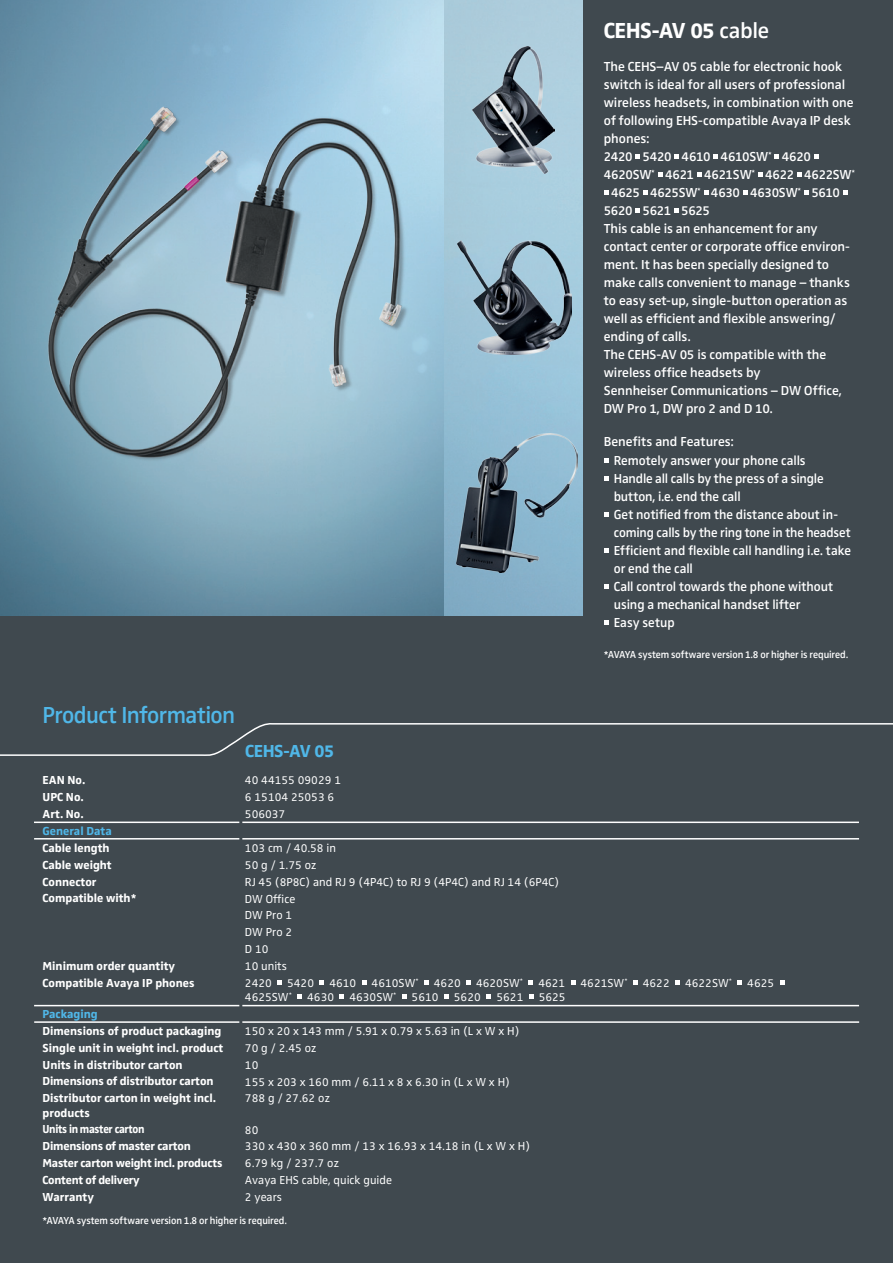
<style>
.page{position:relative;width:893px;height:1263px;background:#40494f}
.page>*{position:absolute;margin:0;border:0;box-sizing:border-box;transform-origin:0 0}
.t1{font:600 24px "Sennheiser";letter-spacing:-.025em;color:#50b7e8;scale:.96 1}
.t2{font:700 22.5px "Sennheiser";letter-spacing:-.025em;color:#fff}
.t3{font:700 18px "Sennheiser";letter-spacing:-.025em;color:#50b7e8}
.t4{font:600 13.5px/18px "Sennheiser";letter-spacing:-.005em;color:#fff}
.t5{font:600 13.5px "Sennheiser";letter-spacing:-.03em;color:#fff}
.t6{font:600 13.5px "Sennheiser";letter-spacing:-.025em;color:#fff}
.t7{font:12px/16.8px "Sennheiser";color:#fff}
.t8{font:700 12px/14.4px "Sennheiser";color:#fff}
.t9{font:700 12px "Sennheiser";letter-spacing:-.02em;color:#fff}
.t10{font:700 12px "Sennheiser";color:#50b7e8}
.t11{font:700 12px "Sennheiser";letter-spacing:-.03em;color:#fff;scale:.91 1}
.t12{font:600 10.5px "Sennheiser";letter-spacing:-.01em;color:#fff}
.s1{font-weight:600}
</style>
<div class="page">
<img style="left:0;top:0;width:444px;height:616px">
<img style="left:444px;top:0;width:139px;height:616px">
<img style="left:0;top:74px;width:454px;height:404px">
<img style="left:458px;top:240px;width:113px;height:115px">
<img style="left:472px;top:47px;width:83px;height:127px">
<img style="left:457px;top:433px;width:120px;height:139px">
<hr style="left:34px;top:838px;width:825px;height:1px;background:#fff">
<hr style="left:34px;top:1021px;width:825px;height:2px;background:#fff">
<hr style="left:34px;top:821px;width:825px;height:2px;background:#fff">
<hr style="left:34px;top:1005px;width:825px;height:1px;background:#fff">
<svg style="left:277px;top:980px;width:5px;height:4px"></svg>
<svg style="left:320px;top:980px;width:4px;height:4px"></svg>
<svg style="left:362px;top:980px;width:4px;height:4px"></svg>
<svg style="left:424px;top:980px;width:5px;height:4px"></svg>
<svg style="left:466px;top:980px;width:5px;height:4px"></svg>
<svg style="left:529px;top:980px;width:4px;height:4px"></svg>
<svg style="left:571px;top:980px;width:4px;height:4px"></svg>
<svg style="left:633px;top:980px;width:4px;height:4px"></svg>
<svg style="left:675px;top:980px;width:5px;height:4px"></svg>
<svg style="left:737px;top:980px;width:5px;height:4px"></svg>
<svg style="left:780px;top:980px;width:4px;height:4px"></svg>
<svg style="left:297px;top:994px;width:5px;height:5px"></svg>
<svg style="left:340px;top:994px;width:4px;height:5px"></svg>
<svg style="left:402px;top:994px;width:4px;height:5px"></svg>
<svg style="left:444px;top:994px;width:5px;height:5px"></svg>
<svg style="left:487px;top:994px;width:4px;height:5px"></svg>
<svg style="left:529px;top:994px;width:4px;height:5px"></svg>
<svg style="left:0;top:723px;width:893px;height:33px"></svg>
<hr style="left:239px;top:773px;width:3px;height:409px;background:#40494f">
<svg style="left:635px;top:155px;width:5px;height:4px"></svg>
<svg style="left:674px;top:155px;width:5px;height:4px"></svg>
<svg style="left:713px;top:155px;width:5px;height:4px"></svg>
<svg style="left:775px;top:155px;width:4px;height:4px"></svg>
<svg style="left:814px;top:155px;width:4px;height:4px"></svg>
<svg style="left:658px;top:173px;width:4px;height:4px"></svg>
<svg style="left:697px;top:173px;width:4px;height:4px"></svg>
<svg style="left:758px;top:173px;width:4px;height:4px"></svg>
<svg style="left:797px;top:173px;width:5px;height:4px"></svg>
<svg style="left:604px;top:191px;width:4px;height:4px"></svg>
<svg style="left:643px;top:191px;width:4px;height:4px"></svg>
<svg style="left:704px;top:191px;width:4px;height:4px"></svg>
<svg style="left:743px;top:191px;width:4px;height:4px"></svg>
<svg style="left:804px;top:191px;width:5px;height:4px"></svg>
<svg style="left:843px;top:191px;width:4px;height:4px"></svg>
<svg style="left:635px;top:209px;width:5px;height:4px"></svg>
<svg style="left:674px;top:209px;width:5px;height:4px"></svg>
<svg style="left:604px;top:458px;width:4px;height:4px"></svg>
<svg style="left:604px;top:476px;width:4px;height:4px"></svg>
<svg style="left:604px;top:512px;width:4px;height:4px"></svg>
<svg style="left:604px;top:548px;width:4px;height:4px"></svg>
<svg style="left:604px;top:584px;width:4px;height:4px"></svg>
<svg style="left:604px;top:620px;width:4px;height:4px"></svg>
<h1 class="t1" style="left:42px;top:701px;width:202px">Product Information</h1>
<h3 class="t3" style="left:245px;top:740px;width:91px">CEHS-AV 05</h3>
<h2 class="t2" style="left:604px;top:18px;width:167px">CEHS-AV 05 <span class="s1">cable</span></h2>
<p class="t4" style="left:604px;top:58px;width:240px">The CEHS–AV 05 cable for electronic hook</p>
<p class="t4" style="left:604px;top:76px;width:243px">switch is ideal for all users of professional</p>
<p class="t4" style="left:604px;top:94px;width:251px">wireless headsets, in combination with one</p>
<p class="t4" style="left:604px;top:112px;width:248px">of following EHS-compatible Avaya IP desk</p>
<p class="t4" style="left:604px;top:130px;width:47px">phones:</p>
<p class="t5" style="left:604px;top:149px;width:209px">2420 5420 4610 4610SW<sup>*</sup> 4620</p>
<p class="t6" style="left:604px;top:167px;width:253px">4620SW<sup>*</sup> 4621 4621SW<sup>*</sup> 4622 4622SW<sup>*</sup></p>
<p class="t5" style="left:611px;top:185px;width:231px">4625 4625SW<sup>*</sup> 4630 4630SW<sup>*</sup> 5610</p>
<p class="t5" style="left:604px;top:203px;width:108px">5620 5621 5625</p>
<p class="t4" style="left:604px;top:220px;width:215px">This cable is an enhancement for any</p>
<p class="t4" style="left:604px;top:238px;width:248px">contact center or corporate office environ-</p>
<p class="t4" style="left:604px;top:256px;width:227px">ment. It has been specially designed to</p>
<p class="t4" style="left:604px;top:274px;width:248px">make calls convenient to manage – thanks</p>
<p class="t4" style="left:604px;top:292px;width:245px">to easy set-up, single-button operation as</p>
<p class="t4" style="left:604px;top:310px;width:233px">well as efficient and flexible answering/</p>
<p class="t4" style="left:604px;top:328px;width:88px">ending of calls.</p>
<p class="t4" style="left:604px;top:346px;width:224px">The CEHS-AV 05 is compatible with the</p>
<p class="t4" style="left:604px;top:364px;width:158px">wireless office headsets by</p>
<p class="t4" style="left:604px;top:382px;width:240px">Sennheiser Communications – DW Office,</p>
<p class="t4" style="left:604px;top:400px;width:171px">DW Pro 1, DW pro 2 and D 10.</p>
<p class="t4" style="left:614px;top:433px;width:239px;text-indent:-10px">Benefits and Features:<br>Remotely answer your phone calls<br>Handle all calls by the press of a single button, i.e. end the call<br>Get notified from the distance about in&shy;coming calls by the ring tone in the headset<br>Efficient and flexible call handling i.e. take or end the call<br>Call control towards the phone without using a mechanical handset lifter<br>Easy setup</p>
<p class="t12" style="left:604px;top:648px;width:246px">*AVAYA system software version 1.8 or higher is required.</p>
<p class="t8" style="left:43px;top:773px;width:44px">EAN No.</p>
<p class="t7" style="left:245px;top:772px;width:98px">40 44155 09029 1</p>
<p class="t8" style="left:43px;top:790px;width:43px">UPC No.</p>
<p class="t7" style="left:245px;top:789px;width:91px">6 15104 25053 6</p>
<p class="t8" style="left:43px;top:807px;width:43px">Art. No.</p>
<p class="t7" style="left:245px;top:806px;width:42px">506037</p>
<p class="t10" style="left:43px;top:824px;width:71px">General Data</p>
<p class="t8" style="left:43px;top:840px;width:69px">Cable length</p>
<p class="t7" style="left:245px;top:839px;width:93px">103 cm / 40.58 in</p>
<p class="t8" style="left:43px;top:857px;width:71px">Cable weight</p>
<p class="t7" style="left:245px;top:856px;width:73px">50 g / 1.75 oz</p>
<p class="t8" style="left:43px;top:874px;width:56px">Connector</p>
<p class="t7" style="left:245px;top:873px;width:316px">RJ 45 (8P8C) and RJ 9 (4P4C) to RJ 9 (4P4C) and RJ 14 (6P4C)</p>
<p class="t8" style="left:43px;top:891px;width:95px">Compatible with*</p>
<p class="t7" style="left:245px;top:890px;width:52px">DW Office<br>DW Pro 1<br>DW Pro 2<br>D 10</p>
<p class="t8" style="left:43px;top:958px;width:134px">Minimum order quantity</p>
<p class="t7" style="left:245px;top:957px;width:44px">10 units</p>
<p class="t8" style="left:43px;top:975px;width:154px">Compatible Avaya IP phones</p>
<p class="t7" style="left:245px;top:974px;width:28px">2420</p>
<p class="t7" style="left:287px;top:974px;width:28px">5420</p>
<p class="t7" style="left:329px;top:974px;width:28px">4610</p>
<p class="t7" style="left:372px;top:974px;width:48px">4610SW<sup>*</sup></p>
<p class="t7" style="left:434px;top:974px;width:28px">4620</p>
<p class="t7" style="left:476px;top:974px;width:48px">4620SW<sup>*</sup></p>
<p class="t7" style="left:538px;top:974px;width:28px">4621</p>
<p class="t7" style="left:581px;top:974px;width:48px">4621SW<sup>*</sup></p>
<p class="t7" style="left:643px;top:974px;width:28px">4622</p>
<p class="t7" style="left:685px;top:974px;width:48px">4622SW<sup>*</sup></p>
<p class="t7" style="left:747px;top:974px;width:28px">4625</p>
<p class="t7" style="left:245px;top:989px;width:48px">4625SW<sup>*</sup></p>
<p class="t7" style="left:307px;top:989px;width:28px">4630</p>
<p class="t7" style="left:349px;top:989px;width:48px">4630SW<sup>*</sup></p>
<p class="t7" style="left:412px;top:989px;width:28px">5610</p>
<p class="t7" style="left:454px;top:989px;width:28px">5620</p>
<p class="t7" style="left:496px;top:989px;width:28px">5621</p>
<p class="t7" style="left:539px;top:989px;width:28px">5625</p>
<p class="t10" style="left:43px;top:1007px;width:57px">Packaging</p>
<p class="t8" style="left:43px;top:1023px;width:180px">Dimensions of product packaging</p>
<p class="t7" style="left:245px;top:1022px;width:276px">150 x 20 x 143 mm / 5.91 x 0.79 x 5.63 in (L x W x H)</p>
<p class="t8" style="left:43px;top:1040px;width:182px">Single unit in weight incl. product</p>
<p class="t7" style="left:245px;top:1039px;width:73px">70 g / 2.45 oz</p>
<p class="t8" style="left:43px;top:1057px;width:142px">Units in distributor carton</p>
<p class="t7" style="left:245px;top:1056px;width:15px">10</p>
<p class="t8" style="left:43px;top:1074px;width:172px">Dimensions of distributor carton</p>
<p class="t7" style="left:245px;top:1073px;width:267px">155 x 203 x 160 mm / 6.11 x 8 x 6.30 in (L x W x H)</p>
<p class="t8" style="left:43px;top:1091px;width:175px">Distributor carton in weight incl. products</p>
<p class="t7" style="left:245px;top:1090px;width:87px">788 g / 27.62 oz</p>
<p class="t11" style="left:43px;top:1122px;width:114px">Units in master carton</p>
<p class="t7" style="left:245px;top:1121px;width:15px">80</p>
<p class="t9" style="left:43px;top:1139px;width:150px">Dimensions of master carton</p>
<p class="t7" style="left:245px;top:1138px;width:287px">330 x 430 x 360 mm / 13 x 16.93 x 14.18 in (L x W x H)</p>
<p class="t9" style="left:43px;top:1156px;width:181px">Master carton weight incl. products</p>
<p class="t7" style="left:245px;top:1155px;width:96px">6.79 kg / 237.7 oz</p>
<p class="t9" style="left:43px;top:1173px;width:99px">Content of delivery</p>
<p class="t7" style="left:245px;top:1172px;width:149px">Avaya EHS cable, quick guide</p>
<p class="t8" style="left:43px;top:1190px;width:53px">Warranty</p>
<p class="t7" style="left:245px;top:1188px;width:39px">2 years</p>
<p class="t12" style="left:43px;top:1214px;width:246px">*AVAYA system software version 1.8 or higher is required.</p>
</div>
